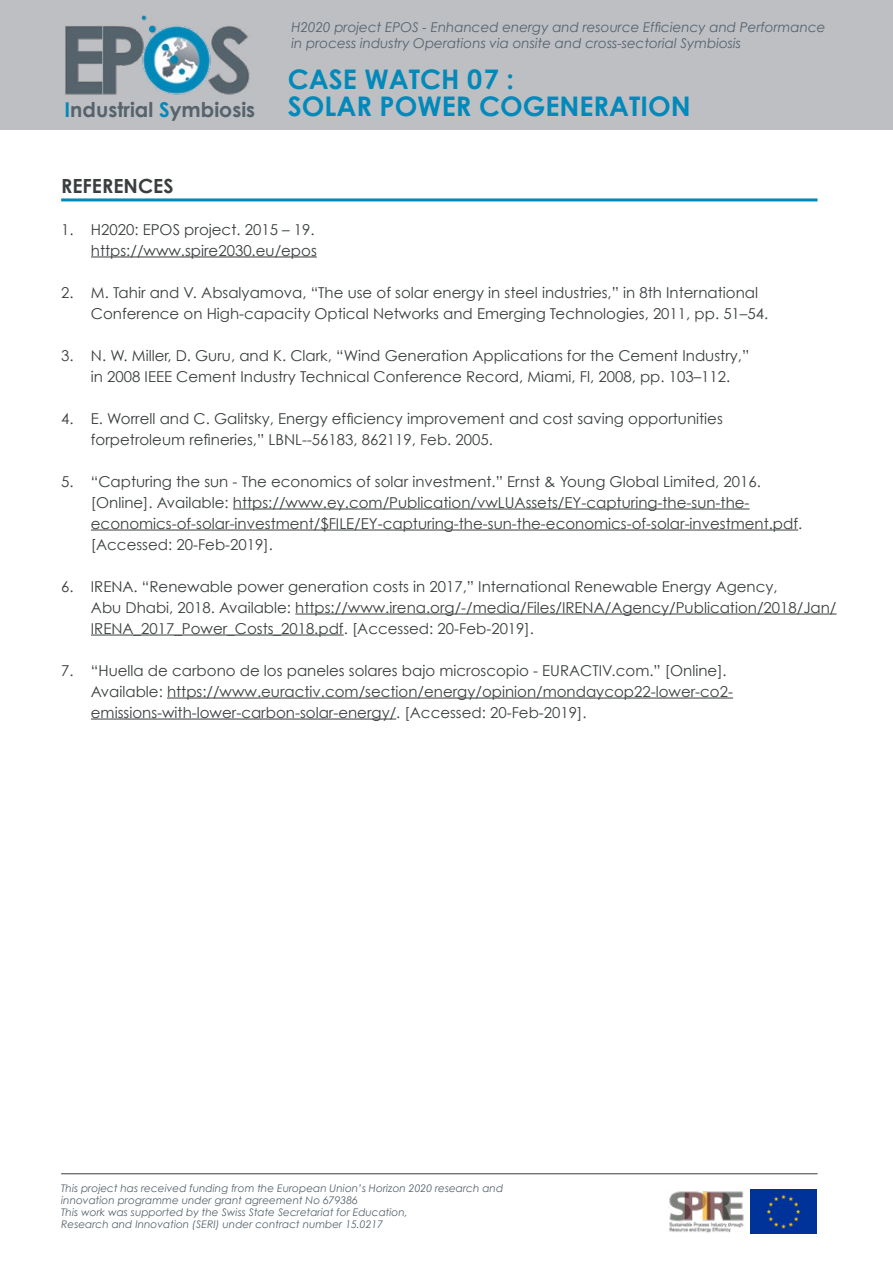
<style>
.page{position:relative;width:893px;height:1263px;background:#fff}
.page>*{position:absolute;margin:0;border:0;box-sizing:border-box;transform-origin:0 0}
.t1{font:700 27px/27px "Century Gothic";color:#0089ba}
.t2{font:700 20.4px "Century Gothic";color:#56626c}
.t3{font:700 19.5px "Century Gothic";color:#3a3e3f}
.t4{font:15px/21px "Century Gothic";color:#3a3e3f}
.t5{font:italic 13.5px/16.5px "Century Gothic";color:#56626c}
.t6{font:italic 10.5px/12px "Century Gothic";color:#56626c}
.s1{color:#0089ba}
</style>
<div class="page">
<div style="left:0;top:0;width:893px;height:130px;background:#bdbfc3"></div>
<hr style="left:91px;top:257px;width:226px;height:1px;background:#3a3e3f">
<hr style="left:233px;top:509px;width:517px;height:1px;background:#3a3e3f">
<hr style="left:91px;top:530px;width:707px;height:1px;background:#3a3e3f">
<hr style="left:295px;top:614px;width:542px;height:1px;background:#3a3e3f">
<hr style="left:91px;top:635px;width:253px;height:1px;background:#3a3e3f">
<hr style="left:167px;top:698px;width:566px;height:1px;background:#3a3e3f">
<hr style="left:91px;top:719px;width:305px;height:1px;background:#3a3e3f">
<hr style="left:61px;top:1173px;width:756px;height:1px;background:#3a3e3f">
<img style="left:65px;top:15px;width:185px;height:80px">
<img style="left:669px;top:1191px;width:75px;height:42px">
<img style="left:751px;top:1190px;width:66px;height:44px">
<hr style="left:61px;top:198px;width:756px;height:3px;background:#0089ba">
<h2 class="t2" style="left:65px;top:97px;width:192px"><span class="s1">I</span>ndustrial <span class="s1">S</span>ymbiosis</h2>
<p class="t5" style="left:292px;top:19px;width:535px">H2020 project EPOS - Enhanced energy and resource Efficiency and Performance in process industry Operations via onsite and cross-sectorial Symbiosis</p>
<h1 class="t1" style="left:288px;top:65px;width:404px">CASE WATCH :70<br>SOLAR POWER COGENERATION</h1>
<h3 class="t3" style="left:61px;top:173px;width:114px">REFERENCES</h3>
<p class="t4" style="left:91px;top:218px;width:225px">H2020: EPOS project. 2015 – 19.</p>
<p class="t4" style="left:61px;top:218px;width:14px">1.</p>
<p class="t4" style="left:61px;top:281px;width:14px">2.</p>
<p class="t4" style="left:61px;top:344px;width:14px">3.</p>
<p class="t4" style="left:61px;top:407px;width:14px">4.</p>
<p class="t4" style="left:61px;top:470px;width:14px">5.</p>
<p class="t4" style="left:61px;top:575px;width:14px">6.</p>
<p class="t4" style="left:61px;top:659px;width:14px">7.</p>
<p class="t4" style="left:91px;top:239px;width:227px">https://www.spire2030.eu/epos</p>
<p class="t4" style="left:91px;top:281px;width:669px">M. Tahir and V. Absalyamova “, The use of solar energy in steel industries,” in 8th International</p>
<p class="t4" style="left:91px;top:302px;width:679px">Conference on High-capacity Optical Networks and Emerging Technologies, 2011, pp. 51–54.</p>
<p class="t4" style="left:91px;top:344px;width:660px">N W. . Miller D, . Guru, and .K Clark “, Wind Generation Applications for the Cement Industry “,</p>
<p class="t4" style="left:91px;top:365px;width:641px">in 2008 IEEE Cement Industry Technical Conference Record, Miami, Fl, 2008, pp. 103–112.</p>
<p class="t4" style="left:91px;top:407px;width:633px">.E Worrell and C. Galitsky, Energy efficiency improvement and cost saving opportunities</p>
<p class="t4" style="left:91px;top:428px;width:404px">forpetroleum refineries,” LBNL--56183, 862119, Feb. 2005.</p>
<p class="t4" style="left:91px;top:470px;width:672px">“Capturing the sun - The economics of solar investment.” Ernst &amp; Young Global Limited, 2016.</p>
<p class="t4" style="left:91px;top:491px;width:660px">[Online .] Available: https://www.ey.com/Publication/vwLUAssets/EY-capturing-the-sun-the-</p>
<p class="t4" style="left:91px;top:533px;width:184px">[Accessed: 20-Feb-2019 .[</p>
<p class="t4" style="left:91px;top:575px;width:688px">IRENA “. Renewable power generation costs in 2017,” International Renewable Energy Agency,</p>
<p class="t4" style="left:91px;top:512px;width:713px">economics-of-solar-investment/$FILE/EY-capturing-the-sun-the-economics-of-solar-investment.pdf.</p>
<p class="t4" style="left:91px;top:596px;width:747px">Abu Dhabi, 2018. Available: https://www.irena.org/-/media/Files/IRENA/Agency/Publication/2018/Jan/<br>IRENA_2017_Power_Costs_2018.pdf [. Accessed: 20-Feb-2019 .[</p>
<p class="t4" style="left:91px;top:659px;width:637px">“Huella de carbono de los paneles solares bajo microscopio - EURACTIV.com.” [Online .[</p>
<p class="t4" style="left:91px;top:680px;width:644px">Available: https://www.euractiv.com/section/energy/opinion/mondaycop22-lower-co2- emissions-with-lower-carbon-solar-energy/. [Accessed: 20-Feb-2019 .[</p>
<p class="t6" style="left:61px;top:1182px;width:443px">This project has received funding from the European Union s’ Horizon 2020 research and innovation programme under grant agreement No 679386<br>This work was supported by the Swiss State Secretariat for Education,<br>Research and Innovation (SERI) under contract number 15.0217</p>
</div>
